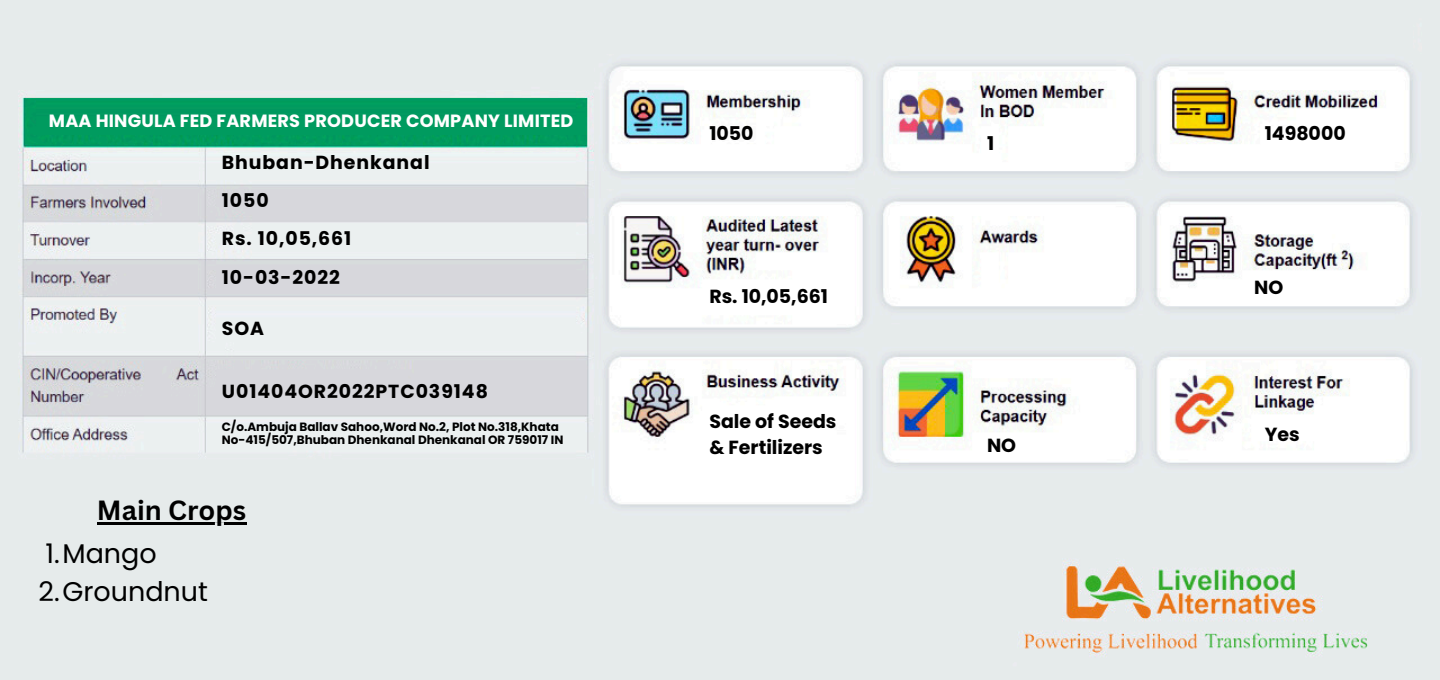
<style>
.page{position:relative;width:1440px;height:680px;background:#fff}
.page>*{position:absolute;margin:0;border:0;box-sizing:border-box;transform-origin:0 0}
.t1{font:27px "Poppins";color:#000}
.t2{font:700 27px "Canva Sans";color:#000}
.t3{font:700 18.9px "Poppins";letter-spacing:.05em;color:#000}
.t4{font:700 18.9px/25.8px "Poppins";color:#000}
.t5{font:700 17.7px "Poppins";letter-spacing:.01em;color:#fff}
.t6{font:700 12px/13px "Poppins";color:#000}
</style>
<div class="page">
<img style="left:0;top:0;width:1440px;height:679px">
<hr style="left:97px;top:522px;width:149px;height:3px;background:#000">
<p class="t5" style="left:49px;top:109px;width:526px">MAA HINGULA FED FARMERS PRODUCER COMPANY LIMITED</p>
<h4 class="t3" style="left:222px;top:149px;width:209px">Bhuban-Dhenkanal</h4>
<h4 class="t3" style="left:222px;top:187px;width:48px">1050</h4>
<h4 class="t3" style="left:222px;top:225px;width:131px">Rs. 10,05,661</h4>
<h4 class="t3" style="left:222px;top:264px;width:120px">10-03-2022</h4>
<h4 class="t3" style="left:222px;top:314px;width:44px">SOA</h4>
<h3 class="t3" style="left:222px;top:378px;width:268px">U01404OR2022PTC039148</h3>
<h4 class="t6" style="left:222px;top:420px;width:343px">C/o.Ambuja Ballav Sahoo,Word No.2, Plot No.318,Khata<br>No-415/507,Bhuban Dhenkanal Dhenkanal OR 759017 IN</h4>
<h3 class="t2" style="left:97px;top:491px;width:151px">Main Crops</h3>
<p class="t1" style="left:45px;top:535px;width:113px">1.Mango</p>
<h1 class="t1" style="left:39px;top:572px;width:171px">2.Groundnut</h1>
<p class="t3" style="left:709px;top:120px;width:46px">1050</p>
<p class="t3" style="left:709px;top:283px;width:120px">Rs. 10,05,661</p>
<h3 class="t4" style="left:709px;top:408px;width:129px">Sale of Seeds &amp; Fertilizers</h3>
<p class="t3" style="left:987px;top:130px;width:9px">1</p>
<h4 class="t3" style="left:987px;top:432px;width:31px">NO</h4>
<h4 class="t4" style="left:1265px;top:120px;width:82px">1498000</h4>
<h3 class="t3" style="left:1254px;top:274px;width:31px">NO</h3>
<h4 class="t3" style="left:1265px;top:420px;width:36px">Yes</h4>
</div>
